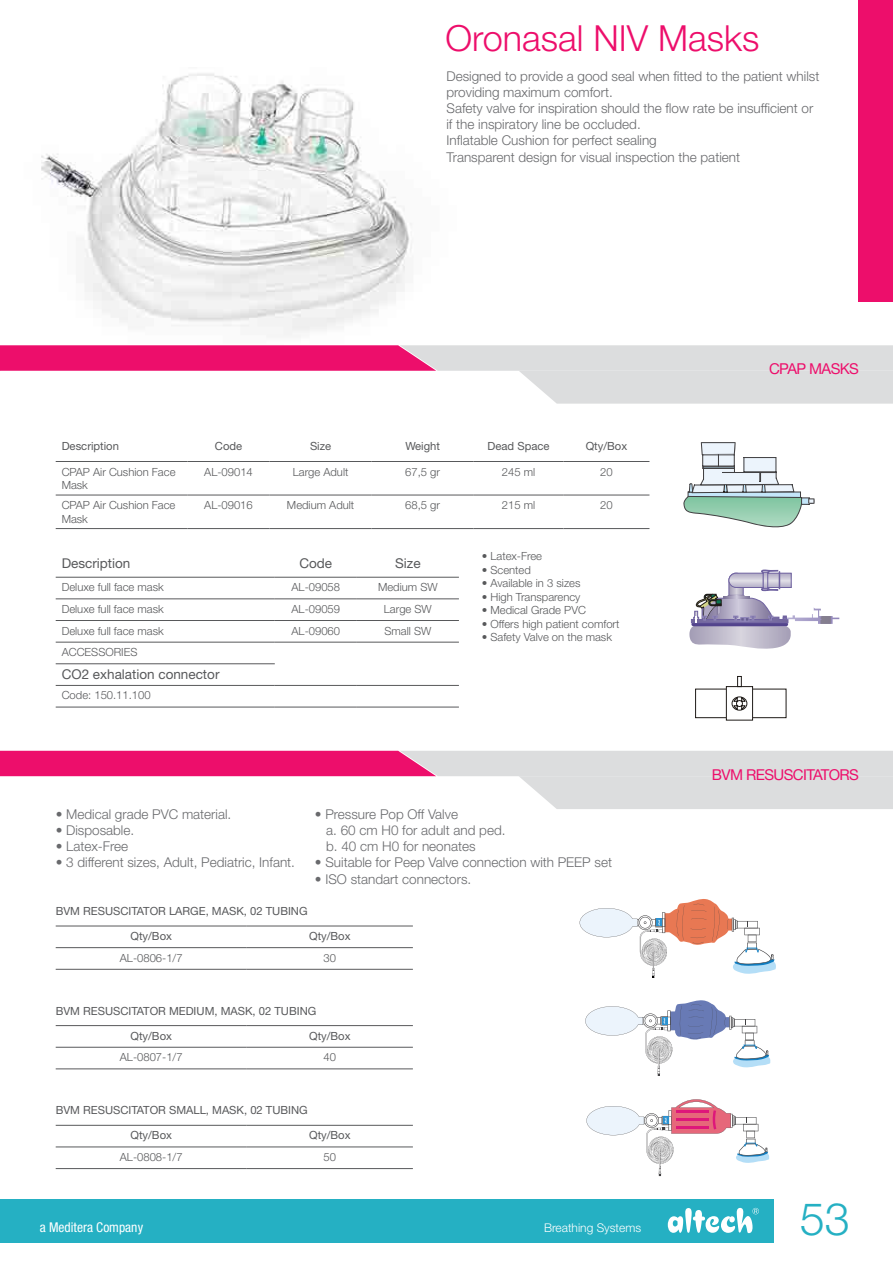
<style>
.page{position:relative;width:893px;height:1263px;background:#fff}
.page>*{position:absolute;margin:0;border:0;box-sizing:border-box;transform-origin:0 0}
.t1{font:300 45px "Helvetica Neue LT Pro";color:#25b0c3}
.t2{font:300 36px "Helvetica Neue LT Pro";color:#ed0e6b}
.t3{font:15px "Helvetica Neue LT Pro";letter-spacing:-.04em;color:#ed0e6b}
.t4{font:300 13.5px/16.2px "Helvetica Neue LT Pro";color:#696a6d}
.t5{font:13.5px "Helvetica Neue LT Pro";color:#58595b}
.t6{font:condensed 13.5px "Helvetica Neue LT Pro";color:#fff}
.t7{font:300 12px "Helvetica Neue LT Pro";color:#fff}
.t8{font:300 11.25px/13.5px "Helvetica Neue LT Pro";color:#58595b}
.t9{font:11.25px "Helvetica Neue LT Pro";color:#58595b}
</style>
<div class="page">
<div style="left:0;top:1199px;width:773px;height:43px;background:#25b0c3"></div>
<svg style="left:668px;top:1208px;width:91px;height:25px"></svg>
<img style="left:41px;top:73px;width:371px;height:263px">
<div style="left:859px;top:0;width:34px;height:301px;background:#ed0e6b"></div>
<svg style="left:0;top:345px;width:893px;height:59px"></svg>
<svg style="left:0;top:751px;width:893px;height:58px"></svg>
<hr style="left:56px;top:461px;width:132px;height:1px;background:#58595b">
<hr style="left:56px;top:495px;width:132px;height:1px;background:#58595b">
<hr style="left:56px;top:528px;width:132px;height:1px;background:#58595b">
<hr style="left:188px;top:461px;width:82px;height:1px;background:#58595b">
<hr style="left:270px;top:461px;width:102px;height:1px;background:#58595b">
<hr style="left:372px;top:461px;width:102px;height:1px;background:#58595b">
<hr style="left:474px;top:461px;width:89px;height:1px;background:#58595b">
<hr style="left:563px;top:461px;width:86px;height:1px;background:#58595b">
<hr style="left:188px;top:495px;width:82px;height:1px;background:#58595b">
<hr style="left:270px;top:495px;width:102px;height:1px;background:#58595b">
<hr style="left:372px;top:495px;width:102px;height:1px;background:#58595b">
<hr style="left:474px;top:495px;width:89px;height:1px;background:#58595b">
<hr style="left:563px;top:495px;width:86px;height:1px;background:#58595b">
<hr style="left:188px;top:528px;width:82px;height:1px;background:#58595b">
<hr style="left:270px;top:528px;width:102px;height:1px;background:#58595b">
<hr style="left:372px;top:528px;width:102px;height:1px;background:#58595b">
<hr style="left:474px;top:528px;width:89px;height:1px;background:#58595b">
<hr style="left:563px;top:528px;width:86px;height:1px;background:#58595b">
<hr style="left:56px;top:577px;width:219px;height:1px;background:#58595b">
<hr style="left:56px;top:598px;width:219px;height:1px;background:#58595b">
<hr style="left:56px;top:620px;width:219px;height:1px;background:#58595b">
<hr style="left:56px;top:642px;width:219px;height:1px;background:#58595b">
<hr style="left:56px;top:663px;width:219px;height:1px;background:#58595b">
<hr style="left:56px;top:685px;width:219px;height:1px;background:#58595b">
<hr style="left:56px;top:707px;width:219px;height:1px;background:#58595b">
<hr style="left:275px;top:577px;width:82px;height:1px;background:#58595b">
<hr style="left:357px;top:577px;width:102px;height:1px;background:#58595b">
<hr style="left:275px;top:598px;width:82px;height:1px;background:#58595b">
<hr style="left:357px;top:598px;width:102px;height:1px;background:#58595b">
<hr style="left:275px;top:620px;width:82px;height:1px;background:#58595b">
<hr style="left:357px;top:620px;width:102px;height:1px;background:#58595b">
<hr style="left:275px;top:642px;width:82px;height:1px;background:#58595b">
<hr style="left:357px;top:642px;width:102px;height:1px;background:#58595b">
<hr style="left:275px;top:685px;width:82px;height:1px;background:#58595b">
<hr style="left:357px;top:685px;width:102px;height:1px;background:#58595b">
<hr style="left:275px;top:707px;width:82px;height:1px;background:#58595b">
<hr style="left:357px;top:707px;width:102px;height:1px;background:#58595b">
<div style="left:695px;top:689px;width:91px;height:29px;border:1px solid #1f1b18"></div>
<svg style="left:726px;top:676px;width:27px;height:45px"></svg>
<hr style="left:56px;top:926px;width:191px;height:1px;background:#58595b">
<hr style="left:247px;top:926px;width:166px;height:1px;background:#58595b">
<hr style="left:56px;top:947px;width:191px;height:1px;background:#58595b">
<hr style="left:247px;top:947px;width:166px;height:1px;background:#58595b">
<hr style="left:56px;top:969px;width:191px;height:1px;background:#58595b">
<hr style="left:247px;top:969px;width:166px;height:1px;background:#58595b">
<hr style="left:56px;top:1025px;width:191px;height:1px;background:#58595b">
<hr style="left:247px;top:1025px;width:166px;height:1px;background:#58595b">
<hr style="left:56px;top:1047px;width:191px;height:1px;background:#58595b">
<hr style="left:247px;top:1047px;width:166px;height:1px;background:#58595b">
<hr style="left:56px;top:1068px;width:191px;height:1px;background:#58595b">
<hr style="left:247px;top:1068px;width:166px;height:1px;background:#58595b">
<hr style="left:56px;top:1125px;width:191px;height:1px;background:#58595b">
<hr style="left:247px;top:1125px;width:166px;height:1px;background:#58595b">
<hr style="left:56px;top:1146px;width:191px;height:1px;background:#58595b">
<hr style="left:247px;top:1146px;width:166px;height:1px;background:#58595b">
<hr style="left:56px;top:1168px;width:191px;height:1px;background:#58595b">
<hr style="left:247px;top:1168px;width:166px;height:1px;background:#58595b">
<svg style="left:580px;top:899px;width:196px;height:79px"></svg>
<svg style="left:585px;top:1000px;width:186px;height:76px"></svg>
<svg style="left:586px;top:1099px;width:183px;height:77px"></svg>
<svg style="left:689px;top:570px;width:150px;height:79px"></svg>
<svg style="left:683px;top:442px;width:132px;height:86px"></svg>
<h2 class="t2" style="left:445px;top:16px;width:316px">Oronasal NIV Masks</h2>
<p class="t4" style="left:446px;top:67px;width:374px">Designed to provide a good seal when fitted to the patient whilst providing maximum comfort.<br>Safety valve for inspiration should the flow rate be insufficient or if the inspiratory line be occluded.<br>Inflatable Cushion for perfect sealing<br>Transparent design for visual inspection the patient</p>
<p class="t9" style="left:62px;top:439px;width:59px">Description</p>
<p class="t9" style="left:215px;top:439px;width:29px">Code</p>
<p class="t9" style="left:310px;top:439px;width:23px">Size</p>
<p class="t9" style="left:405px;top:439px;width:36px">Weight</p>
<p class="t9" style="left:488px;top:439px;width:63px">Dead Space</p>
<p class="t9" style="left:586px;top:439px;width:43px">Qty/Box</p>
<p class="t8" style="left:62px;top:464px;width:115px">CPAP Air Cushion Face<br>Mask</p>
<p class="t8" style="left:204px;top:464px;width:50px">AL-09014</p>
<p class="t8" style="left:293px;top:464px;width:57px">Large Adult</p>
<p class="t8" style="left:405px;top:464px;width:36px">67,5 gr</p>
<p class="t8" style="left:502px;top:464px;width:35px">245 ml</p>
<p class="t8" style="left:600px;top:464px;width:14px">20</p>
<p class="t8" style="left:62px;top:498px;width:115px">CPAP Air Cushion Face<br>Mask</p>
<p class="t8" style="left:204px;top:498px;width:50px">AL-09016</p>
<p class="t8" style="left:287px;top:498px;width:69px">Medium Adult</p>
<p class="t8" style="left:405px;top:498px;width:36px">68,5 gr</p>
<p class="t8" style="left:502px;top:498px;width:35px">215 ml</p>
<p class="t8" style="left:600px;top:498px;width:14px">20</p>
<p class="t8" style="left:482px;top:549px;width:62px">• Latex-Free</p>
<p class="t8" style="left:482px;top:563px;width:51px">• Scented</p>
<p class="t8" style="left:482px;top:576px;width:100px">• Available in 3 sizes</p>
<p class="t8" style="left:482px;top:590px;width:100px">• High Transparency</p>
<p class="t8" style="left:482px;top:603px;width:106px">• Medical Grade PVC</p>
<p class="t8" style="left:482px;top:617px;width:139px">• Offers high patient comfort</p>
<p class="t8" style="left:482px;top:630px;width:132px">• Safety Valve on the mask</p>
<p class="t5" style="left:62px;top:555px;width:70px">Description</p>
<p class="t5" style="left:299px;top:555px;width:34px">Code</p>
<p class="t5" style="left:395px;top:555px;width:27px">Size</p>
<p class="t8" style="left:62px;top:580px;width:104px">Deluxe full face mask</p>
<p class="t8" style="left:292px;top:580px;width:50px">AL-09058</p>
<p class="t8" style="left:378px;top:580px;width:61px">Medium SW</p>
<p class="t8" style="left:62px;top:602px;width:104px">Deluxe full face mask</p>
<p class="t8" style="left:292px;top:602px;width:50px">AL-09059</p>
<p class="t8" style="left:384px;top:602px;width:49px">Large SW</p>
<p class="t8" style="left:62px;top:623px;width:104px">Deluxe full face mask</p>
<p class="t8" style="left:292px;top:623px;width:50px">AL-09060</p>
<p class="t8" style="left:384px;top:623px;width:48px">Small SW</p>
<p class="t8" style="left:62px;top:645px;width:77px">ACCESSORIES</p>
<p class="t5" style="left:62px;top:666px;width:159px">CO2 exhalation connector</p>
<p class="t8" style="left:62px;top:688px;width:91px">Code: 150.11.100</p>
<p class="t4" style="left:56px;top:805px;width:177px">• Medical grade PVC material.</p>
<p class="t4" style="left:56px;top:822px;width:80px">• Disposable.</p>
<p class="t4" style="left:56px;top:838px;width:74px">• Latex-Free</p>
<p class="t4" style="left:56px;top:854px;width:241px">• 3 different sizes, Adult, Pediatric, Infant.</p>
<p class="t4" style="left:326px;top:805px;width:181px;text-indent:-11px">• Pressure Pop Off Valve<br>a. 60 cm H0 for adult and ped. b. 40 cm H0 for neonates</p>
<p class="t4" style="left:315px;top:854px;width:299px">• Suitable for Peep Valve connection with PEEP set</p>
<p class="t4" style="left:315px;top:870px;width:158px">• ISO standart connectors.</p>
<p class="t9" style="left:56px;top:904px;width:253px">BVM RESUSCITATOR LARGE, MASK, 02 TUBING</p>
<p class="t9" style="left:131px;top:929px;width:43px">Qty/Box</p>
<p class="t9" style="left:309px;top:929px;width:43px">Qty/Box</p>
<p class="t8" style="left:120px;top:951px;width:64px">AL-0806-1/7</p>
<p class="t8" style="left:324px;top:951px;width:14px">30</p>
<p class="t9" style="left:56px;top:1004px;width:262px">BVM RESUSCITATOR MEDIUM, MASK, 02 TUBING</p>
<p class="t9" style="left:131px;top:1029px;width:43px">Qty/Box</p>
<p class="t9" style="left:309px;top:1029px;width:43px">Qty/Box</p>
<p class="t8" style="left:120px;top:1050px;width:64px">AL-0807-1/7</p>
<p class="t8" style="left:324px;top:1050px;width:14px">40</p>
<p class="t9" style="left:56px;top:1103px;width:254px">BVM RESUSCITATOR SMALL, MASK, 02 TUBING</p>
<p class="t9" style="left:131px;top:1128px;width:43px">Qty/Box</p>
<p class="t9" style="left:309px;top:1128px;width:43px">Qty/Box</p>
<p class="t8" style="left:120px;top:1150px;width:64px">AL-0808-1/7</p>
<p class="t8" style="left:324px;top:1150px;width:14px">50</p>
<p class="t6" style="left:40px;top:1220px;width:105px">a Meditera Company</p>
<p class="t7" style="left:544px;top:1221px;width:99px">Breathing Systems</p>
<p class="t3" style="left:769px;top:360px;width:91px">CPAP MASKS</p>
<p class="t3" style="left:712px;top:765px;width:149px">BVM RESUSCITATORS</p>
<h1 class="t1" style="left:800px;top:1191px;width:52px">53</h1>
</div>
